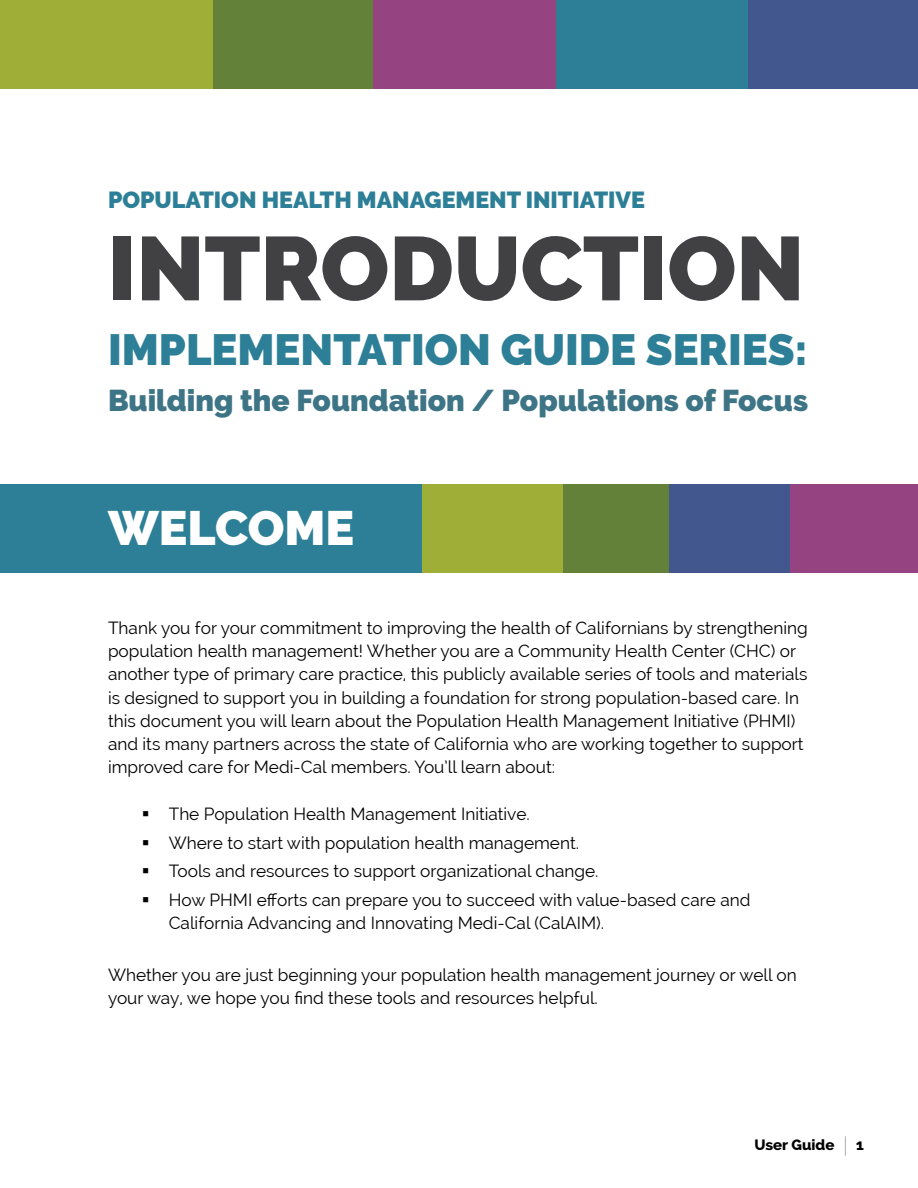
<style>
.page{position:relative;width:918px;height:1188px;background:#fff}
.page>*{position:absolute;margin:0;border:0;box-sizing:border-box;transform-origin:0 0}
.t1{font:900 90px "Raleway";color:#414042}
.t2{font:900 48px "Raleway";color:#fff}
.t3{font:900 43.5px "Raleway";color:#2c7f96}
.t4{font:900 30px "Raleway";color:#3d7587}
.Table{font:900 23.25px "Raleway";color:#2c7f96}
.t5{font:17.25px/23.2px "Raleway";color:#000}
.t6{font:800 15px "Raleway";color:#000}
</style>
<div class="page">
<svg style="left:845px;top:1136px;width:1px;height:20px"></svg>
<div style="left:0;top:0;width:214px;height:88px;background:#9eae36"></div>
<div style="left:214px;top:0;width:159px;height:88px;background:#638138"></div>
<div style="left:373px;top:0;width:183px;height:88px;background:#964382"></div>
<div style="left:556px;top:0;width:192px;height:88px;background:#2c7f96"></div>
<div style="left:748px;top:0;width:170px;height:88px;background:#42578d"></div>
<div style="left:422px;top:485px;width:141px;height:88px;background:#9eae36"></div>
<div style="left:563px;top:485px;width:106px;height:88px;background:#638138"></div>
<div style="left:669px;top:485px;width:122px;height:88px;background:#42578d"></div>
<div style="left:791px;top:485px;width:127px;height:88px;background:#964382"></div>
<div style="left:0;top:485px;width:422px;height:88px;background:#2c7f96"></div>
<p class="Table" style="left:108px;top:186px;width:539px">POPULATION HEALTH MANAGEMENT INITIATIVE</p>
<p class="t1" style="left:108px;top:216px;width:698px">INTRODUCTION</p>
<p class="t3" style="left:108px;top:324px;width:701px">IMPLEMENTATION GUIDE SERIES:</p>
<p class="t4" style="left:108px;top:383px;width:702px">Building the Foundation / Populations of Focus</p>
<p class="t2" style="left:108px;top:500px;width:248px">WELCOME</p>
<p class="t5" style="left:108px;top:616px;width:701px">Thank you for your commitment to improving the health of Californians by strengthening population health management! Whether you are a Community Health Center (CHC) or another type of primary care practice, this publicly available series of tools and materials is designed to support you in building a foundation for strong population-based care. In this document you will learn about the Population Health Management Initiative (PHMI) and its many partners across the state of California who are working together to support improved care for Medi-Cal members. You’ll learn about:</p>
<p class="t5" style="left:169px;top:802px;width:363px">The Population Health Management Initiative.</p>
<p class="t5" style="left:169px;top:831px;width:412px">Where to start with population health management.</p>
<p class="t5" style="left:169px;top:859px;width:431px">Tools and resources to support organizational change.</p>
<p class="t5" style="left:169px;top:888px;width:583px">How PHMI efforts can prepare you to succeed with value-based care and<br>California Advancing and Innovating Medi-Cal (CalAIM).</p>
<p class="t5" style="left:108px;top:963px;width:690px">Whether you are just beginning your population health management journey or well on your way, we hope you find these tools and resources helpful.</p>
<p class="t6" style="left:754px;top:1136px;width:82px">User Guide</p>
<p class="t6" style="left:856px;top:1136px;width:9px">1</p>
</div>
